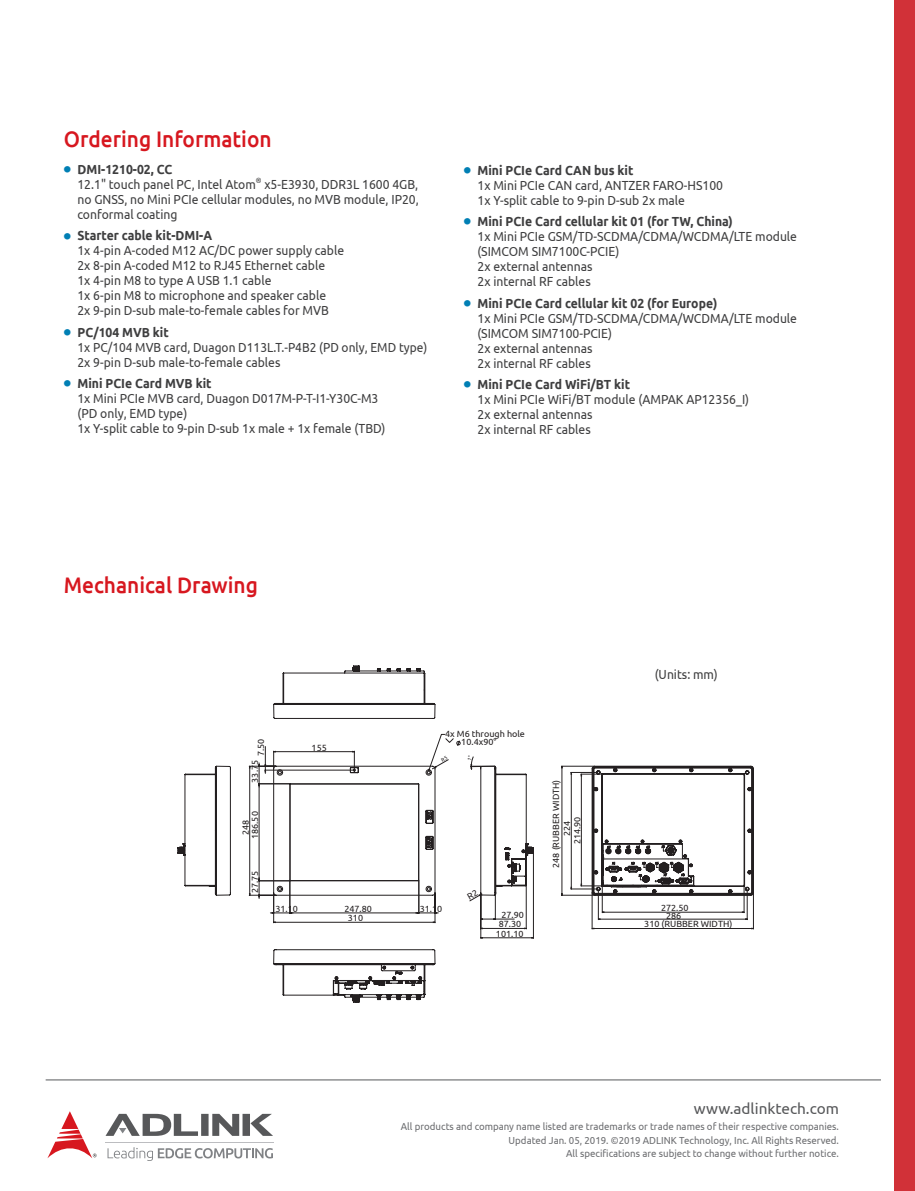
<style>
.page{position:relative;width:915px;height:1191px;background:#fff}
.page>*{position:absolute;margin:0;border:0;box-sizing:border-box;transform-origin:0 0}
.t1{font:500 22.5px "Ubuntu";color:#d7171f;scale:.93 1}
.t2{font:15.3px "Ubuntu";color:#57585a}
.t3{font:13.2px/15px "Ubuntu";color:#3e3e3f;scale:.92 1}
.t4{font:13.2px/15px "Ubuntu";color:#3e3e3f;scale:.91 1}
.t5{font:10.2px/13.5px "Ubuntu";color:#6c6d70;text-align:right;scale:.95 1}
.t6{font:9px/8.4px "Ubuntu";color:#231f20}
.t7{font:7.65px "Ubuntu";color:#3e3e3f;scale:.92 1}
.s1{font-family:"Adobe Ming Std";font-weight:300;font-size:7.2px;color:#007fb4}
.s2{font-weight:700}
</style>
<div class="page">
<hr style="left:46px;top:1079px;width:834px;height:1px;background:#57585a">
<div style="left:893px;top:0;width:21px;height:1191px;background:#d13138"></div>
<svg style="left:106px;top:1113px;width:166px;height:22px"></svg>
<svg style="left:47px;top:1111px;width:50px;height:47px"></svg>
<svg style="left:107px;top:1147px;width:166px;height:14px"></svg>
<hr style="left:105px;top:1142px;width:168px;height:1px;background:#bcbdc0">
<hr style="left:753px;top:893px;width:1px;height:36px;background:#231f20">
<svg style="left:273px;top:665px;width:162px;height:54px"></svg>
<svg style="left:273px;top:949px;width:162px;height:53px"></svg>
<svg style="left:177px;top:765px;width:54px;height:130px"></svg>
<svg style="left:249px;top:734px;width:504px;height:204px"></svg>
<h1 class="t1" style="left:64px;top:124px;width:225px">Ordering Information</h1>
<p class="t3" style="left:77px;top:161px;width:195px;text-indent:-14px"><span class="s1">●</span> <span class="s2">DMI-1210-02, CC<br></span>12.1" touch panel PC, Intel Atom</p>
<p class="t7" style="left:256px;top:175px;width:8px">®</p>
<p class="t3" style="left:77px;top:176px;width:372px;text-align:justify;text-indent:187px">x5-E3930, DDR3L 1600 4GB, no GNSS, no Mini PCIe cellular modules, no MVB module, IP20, conformal coating</p>
<p class="t3" style="left:77px;top:228px;width:291px;text-indent:-14px"><span class="s1">●</span> <span class="s2">Starter cable kit-DMI-A<br></span>1x 4-pin A-coded M12 AC/DC power supply cable 2x 8-pin A-coded M12 to RJ45 Ethernet cable<br>1x 4-pin M8 to type A USB 1.1 cable<br>1x 6-pin M8 to microphone and speaker cable<br>2x 9-pin D-sub male-to-female cables for MVB</p>
<p class="t4" style="left:77px;top:324px;width:386px;text-indent:-14px"><span class="s1">●</span> <span class="s2">PC/104 MVB kit<br></span>1x PC/104 MVB card, Duagon D113L.T.-P4B2 (PD only, EMD type)<br>2x 9-pin D-sub male-to-female cables</p>
<p class="t3" style="left:77px;top:375px;width:336px;text-indent:-14px"><span class="s1">●</span> <span class="s2">Mini PCIe Card MVB kit<br></span>1x Mini PCIe MVB card, Duagon D017M-P-T-I1-Y30C-M3 (PD only, EMD type)<br>1x Y-split cable to 9-pin D-sub 1x male + 1x female (TBD)</p>
<p class="t3" style="left:477px;top:162px;width:268px;text-indent:-14px"><span class="s1">●</span> <span class="s2">Mini PCIe Card CAN bus kit<br></span>1x Mini PCIe CAN card, ANTZER FARO-HS100<br>1x Y-split cable to 9-pin D-sub 2x male</p>
<p class="t3" style="left:477px;top:214px;width:349px;text-indent:-14px"><span class="s1">●</span> <span class="s2">Mini PCIe Card cellular kit 01 (for TW, China)<br></span>1x Mini PCIe GSM/TD-SCDMA/CDMA/WCDMA/LTE module (SIMCOM SIM7100C-PCIE)<br>2x external antennas<br>2x internal RF cables</p>
<p class="t3" style="left:477px;top:295px;width:349px;text-indent:-14px"><span class="s1">●</span> <span class="s2">Mini PCIe Card cellular kit 02 (for Europe)<br></span>1x Mini PCIe GSM/TD-SCDMA/CDMA/WCDMA/LTE module (SIMCOM SIM7100-PCIE)<br>2x external antennas<br>2x internal RF cables</p>
<p class="t3" style="left:477px;top:376px;width:297px;text-indent:-14px"><span class="s1">●</span> <span class="s2">Mini PCIe Card WiFi/BT kit<br></span>1x Mini PCIe WiFi/BT module (AMPAK AP12356_I)<br>2x external antennas<br>2x internal RF cables</p>
<h1 class="t1" style="left:64px;top:571px;width:210px">Mechanical Drawing</h1>
<p class="t6" style="left:256px;top:756px;width:19px;rotate:-90deg">7.50</p>
<p class="t6" style="left:311px;top:743px;width:17px">155</p>
<p class="t6" style="left:250px;top:782px;width:24px;rotate:-90deg">33.75</p>
<p class="t6" style="left:250px;top:839px;width:29px;rotate:-90deg">186.50</p>
<p class="t6" style="left:241px;top:835px;width:17px;rotate:-90deg">248</p>
<p class="t6" style="left:250px;top:893px;width:24px;rotate:-90deg">27.75</p>
<p class="t6" style="left:461px;top:729px;width:65px;text-indent:-16px">4x M6 through hole<br>10.4x90°</p>
<p class="t6" style="left:551px;top:867px;width:90px;rotate:-90deg">248 (RUBBER WIDTH)</p>
<p class="t6" style="left:572px;top:844px;width:29px;rotate:-90deg">214.90</p>
<p class="t6" style="left:562px;top:836px;width:17px;rotate:-90deg">224</p>
<p class="t3" style="left:654px;top:666px;width:70px">(Units: mm)</p>
<p class="t6" style="left:275px;top:904px;width:24px">31.10</p>
<p class="t6" style="left:344px;top:904px;width:29px">247.80</p>
<p class="t6" style="left:348px;top:913px;width:17px">310</p>
<p class="t6" style="left:419px;top:904px;width:24px">31.10</p>
<p class="t6" style="left:496px;top:905px;width:30px;line-height:18.8px;text-align:right">27.90<br>101.10</p>
<p class="t6" style="left:498px;top:919px;width:24px">87.30</p>
<p class="t6" style="left:660px;top:903px;width:29px">272.50</p>
<p class="t6" style="left:644px;top:911px;width:90px;text-indent:22px">286<br>310 (RUBBER WIDTH)</p>
<p class="t2" style="left:693px;top:1098px;width:146px">www.adlinktech.com</p>
<p class="t5" style="left:400px;top:1119px;width:462px">All products and company name listed are trademarks or trade names of their respective companies.<br>Updated Jan. 05, 2019. ©2019 ADLINK Technology, Inc. All Rights Reserved.<br>All specifications are subject to change without further notice.</p>
</div>
